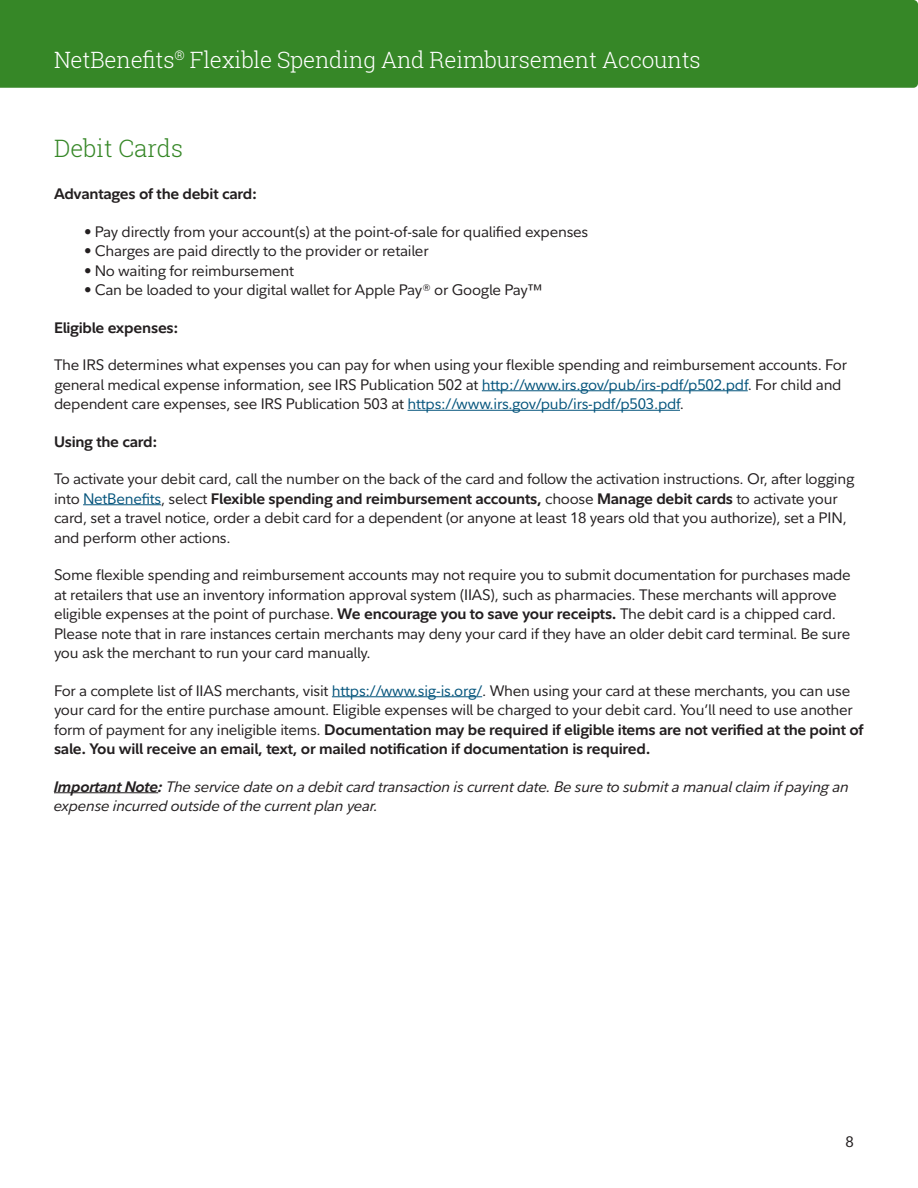
<style>
.page{position:relative;width:918px;height:1188px;background:#fff}
.page>*{position:absolute;margin:0;border:0;box-sizing:border-box;transform-origin:0 0}
.t1{font:300 24px "Roboto Slab";color:#368727}
.t2{font:300 22.5px "Roboto Slab";letter-spacing:-.01em;color:#fff}
.t3{font:15px/19.5px "Fidelity Sans";letter-spacing:-.015em;color:#231f20}
.t4{font:italic 15px/19.5px "Fidelity Sans";letter-spacing:-.015em;color:#231f20}
.t5{font:700 15px "Fidelity Sans";letter-spacing:-.015em;color:#231f20}
.s1{color:#04547c}
.s2{font-weight:700}
</style>
<div class="page">
<div style="left:0;top:0;width:918px;height:88px;background:#368727"></div>
<hr style="left:482px;top:390px;width:266px;height:1px;background:#04547c">
<hr style="left:408px;top:410px;width:272px;height:1px;background:#04547c">
<hr style="left:83px;top:504px;width:78px;height:1px;background:#04547c">
<hr style="left:332px;top:696px;width:150px;height:1px;background:#04547c">
<hr style="left:54px;top:792px;width:104px;height:1px;background:#231f20">
<h2 class="t2" style="left:54px;top:44px;width:648px">NetBenefits<sup>®</sup> Flexible Spending And Reimbursement Accounts</h2>
<h1 class="t1" style="left:54px;top:132px;width:131px">Debit Cards</h1>
<p class="t5" style="left:54px;top:184px;width:205px">Advantages of the debit card:</p>
<p class="t3" style="left:84px;top:222px;width:506px">• Pay directly from your account(s) at the point-of-sale for qualified expenses</p>
<p class="t3" style="left:84px;top:241px;width:346px">• Charges are paid directly to the provider or retailer</p>
<p class="t3" style="left:84px;top:261px;width:212px">• No waiting for reimbursement</p>
<p class="t3" style="left:84px;top:280px;width:460px">• Can be loaded to your digital wallet for Apple Pay® or Google Pay™</p>
<p class="t5" style="left:54px;top:318px;width:126px">Eligible expenses:</p>
<p class="t3" style="left:54px;top:355px;width:795px">The IRS determines what expenses you can pay for when using your flexible spending and reimbursement accounts. For general medical expense information, see IRS Publication 502 at <span class="s1">http://www.irs.gov/pub/irs-pdf/p502.pdf</span>. For child and dependent care expenses, see IRS Publication 503 at <span class="s1">https://www.irs.gov/pub/irs-pdf/p503.pdf</span>.</p>
<p class="t5" style="left:54px;top:432px;width:105px">Using the card:</p>
<p class="t3" style="left:54px;top:469px;width:802px">To activate your debit card, call the number on the back of the card and follow the activation instructions. Or, after logging into <span class="s1">NetBenefits</span>, select <span class="s2">Flexible spending and reimbursement accounts,</span> choose <span class="s2">Manage debit cards</span> to activate your card, set a travel notice, order a debit card for a dependent (or anyone at least 18 years old that you authorize), set a PIN, and perform other actions.</p>
<p class="t3" style="left:54px;top:565px;width:798px">Some flexible spending and reimbursement accounts may not require you to submit documentation for purchases made at retailers that use an inventory information approval system (IIAS), such as pharmacies. These merchants will approve eligible expenses at the point of purchase. <span class="s2">We encourage you to save your receipts.</span> The debit card is a chipped card.<br>Please note that in rare instances certain merchants may deny your card if they have an older debit card terminal. Be sure you ask the merchant to run your card manually.</p>
<p class="t3" style="left:54px;top:681px;width:811px">For a complete list of IIAS merchants, visit <span class="s1">https://www.sig-is.org/</span>. When using your card at these merchants, you can use your card for the entire purchase amount. Eligible expenses will be charged to your debit card. You’ll need to use another form of payment for any ineligible items. <span class="s2">Documentation may be required if eligible items are not verified at the point of sale. You will receive an email, text, or mailed notification if documentation is required.</span></p>
<p class="t4" style="left:54px;top:777px;width:797px"><span class="s2">Important Note:</span> The service date on a debit card transaction is current date. Be sure to submit a manual claim if paying an expense incurred outside of the current plan year.</p>
<p class="t3" style="left:846px;top:1132px;width:10px">8</p>
</div>
